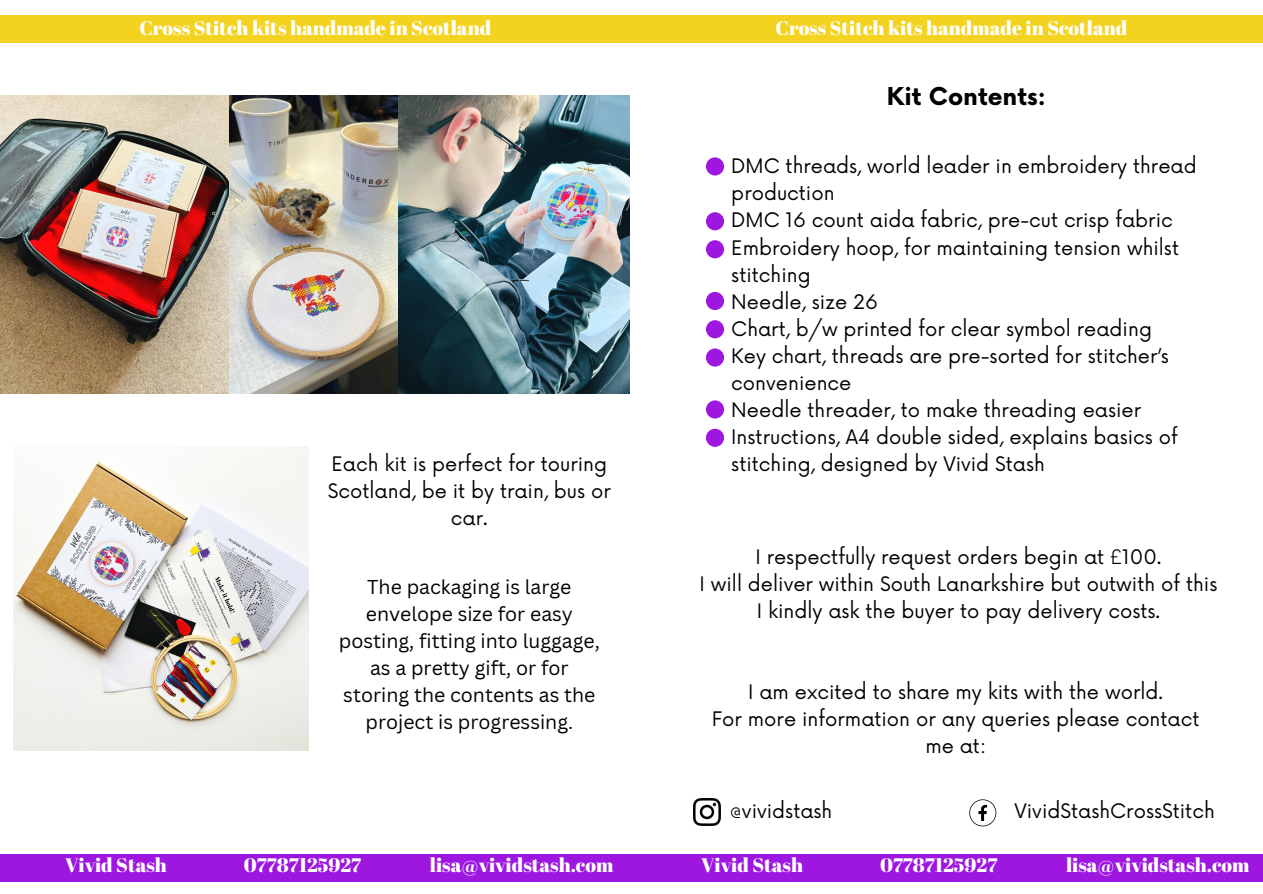
<style>
.page{position:relative;width:1263px;height:894px;background:#fff}
.page>*{position:absolute;margin:0;border:0;box-sizing:border-box;transform-origin:0 0}
.t1{font:700 24px "Now";color:#000}
.t2{font:19.5px/27px "Now";color:#000}
.t3{font:19.5px "Abril Fatface";color:#fff}
.t4{font:19.5px/27px "Canva Sans";color:#000;text-align:center}
</style>
<div class="page">
<div style="left:0;top:15px;width:1263px;height:28px;background:#f4d320"></div>
<div style="left:0;top:853px;width:1263px;height:28px;background:#9e17e1"></div>
<img style="left:0;top:95px;width:229px;height:298px">
<img style="left:398px;top:95px;width:231px;height:298px">
<img style="left:14px;top:446px;width:295px;height:304px">
<img style="left:229px;top:95px;width:169px;height:298px">
<img style="left:693px;top:798px;width:27px;height:27px">
<svg style="left:969px;top:799px;width:27px;height:27px"></svg>
<div style="left:706px;top:157px;width:18px;height:18px;background:#9e17e1;border-radius:50%"></div>
<div style="left:706px;top:212px;width:18px;height:18px;background:#9e17e1;border-radius:50%"></div>
<div style="left:706px;top:240px;width:18px;height:18px;background:#9e17e1;border-radius:50%"></div>
<div style="left:706px;top:292px;width:18px;height:18px;background:#9e17e1;border-radius:50%"></div>
<div style="left:706px;top:320px;width:18px;height:18px;background:#9e17e1;border-radius:50%"></div>
<div style="left:706px;top:348px;width:18px;height:18px;background:#9e17e1;border-radius:50%"></div>
<div style="left:706px;top:400px;width:18px;height:18px;background:#9e17e1;border-radius:50%"></div>
<div style="left:706px;top:428px;width:18px;height:18px;background:#9e17e1;border-radius:50%"></div>
<p class="t3" style="left:139px;top:14px;width:353px">Cross Stitch kits handmade in Scotland</p>
<p class="t2" style="left:328px;top:452px;width:284px;text-align:center">Each kit is perfect for touring<br>Scotland, be it by train, bus or car.</p>
<p class="t4" style="left:339px;top:572px;width:263px">The packaging is large envelope size for easy posting, fitting into luggage, as a pretty gift, or for storing the contents as the project is progressing.</p>
<p class="t3" style="left:65px;top:851px;width:103px">Vivid Stash</p>
<p class="t3" style="left:244px;top:851px;width:119px">07787125927</p>
<p class="t3" style="left:430px;top:851px;width:185px">lisa@vividstash.com</p>
<p class="t3" style="left:775px;top:14px;width:353px">Cross Stitch kits handmade in Scotland</p>
<p class="t1" style="left:887px;top:83px;width:161px">Kit Contents:</p>
<p class="t2" style="left:731px;top:154px;width:467px">DMC threads, world leader in embroidery thread production</p>
<p class="t2" style="left:731px;top:208px;width:443px">DMC 16 count aida fabric, pre-cut crisp fabric</p>
<p class="t2" style="left:731px;top:235px;width:449px">Embroidery hoop, for maintaining tension whilst stitching</p>
<p class="t2" style="left:731px;top:289px;width:148px">Needle, size 26</p>
<p class="t2" style="left:731px;top:316px;width:422px">Chart, b/w printed for clear symbol reading</p>
<p class="t2" style="left:731px;top:343px;width:439px">Key chart, threads are pre-sorted for stitcher’s convenience</p>
<p class="t2" style="left:731px;top:397px;width:411px">Needle threader, to make threading easier</p>
<p class="t2" style="left:731px;top:424px;width:448px">Instructions, A4 double sided, explains basics of stitching, designed by Vivid Stash</p>
<p class="t2" style="left:755px;top:544px;width:408px">I respectfully request orders begin at £100.</p>
<p class="t2" style="left:700px;top:571px;width:519px;text-align:center">I will deliver within South Lanarkshire but outwith of this<br>I kindly ask the buyer to pay delivery costs.</p>
<p class="t2" style="left:748px;top:678px;width:416px">I am excited to share my kits with the world.</p>
<p class="t2" style="left:712px;top:705px;width:489px;text-align:center">For more information or any queries please contact me at:</p>
<p class="t2" style="left:730px;top:797px;width:104px">@vividstash</p>
<p class="t2" style="left:1014px;top:798px;width:202px">VividStashCrossStitch</p>
<p class="t3" style="left:701px;top:851px;width:103px">Vivid Stash</p>
<p class="t3" style="left:880px;top:851px;width:119px">07787125927</p>
<p class="t3" style="left:1066px;top:851px;width:185px">lisa@vividstash.com</p>
</div>
